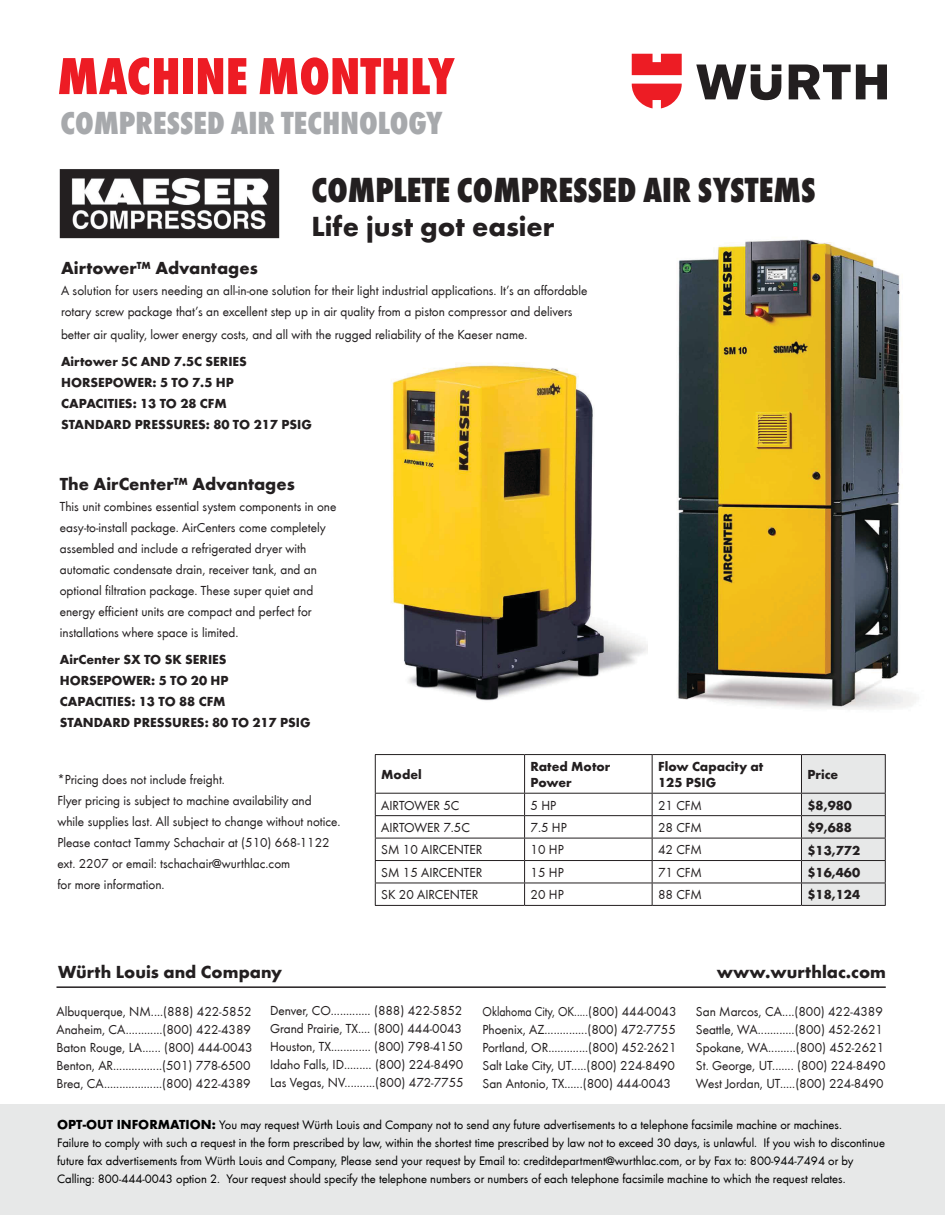
<style>
.page{position:relative;width:945px;height:1215px;background:#fff}
.page>*{position:absolute;margin:0;border:0;box-sizing:border-box;transform-origin:0 0}
.t1{font:800 condensed 54px "Wuerth";color:#ed1c24}
.t2{font:800 condensed 36px "Wuerth";color:#231f20}
.t3{font:800 condensed 33px "Wuerth";color:#a7a9ac}
.t4{font:700 28.5px "Wuerth";color:#231f20}
.t5{font:700 18px "Wuerth";color:#231f20}
.t6{font:13.5px/21px "Wuerth";color:#231f20}
.t7{font:700 13.5px/16.2px "Wuerth";color:#231f20}
.t8{font:13.5px "Wuerth";color:#231f20;scale:.9 1}
.t9{font:12.75px/18px "Wuerth";color:#000}
.s1{font-weight:700;font-size:13.5px}
</style>
<div class="page">
<svg style="left:696px;top:65px;width:191px;height:35px"></svg>
<svg style="left:632px;top:54px;width:50px;height:54px"></svg>
<hr style="left:57px;top:986px;width:829px;height:2px;background:#231f20">
<div style="left:0;top:1104px;width:945px;height:111px;background:#e7e8e8"></div>
<img style="left:391px;top:362px;width:256px;height:339px">
<img style="left:677px;top:239px;width:240px;height:471px">
<hr style="left:375px;top:754px;width:150px;height:1px;background:#231f20">
<hr style="left:375px;top:755px;width:1px;height:38px;background:#231f20">
<hr style="left:525px;top:754px;width:127px;height:1px;background:#231f20">
<hr style="left:524px;top:755px;width:1px;height:38px;background:#231f20">
<hr style="left:652px;top:754px;width:149px;height:1px;background:#231f20">
<hr style="left:652px;top:755px;width:1px;height:38px;background:#231f20">
<hr style="left:801px;top:754px;width:85px;height:1px;background:#231f20">
<hr style="left:375px;top:793px;width:150px;height:1px;background:#231f20">
<hr style="left:525px;top:793px;width:127px;height:1px;background:#231f20">
<hr style="left:652px;top:793px;width:149px;height:1px;background:#231f20">
<hr style="left:375px;top:815px;width:150px;height:1px;background:#231f20">
<hr style="left:525px;top:815px;width:127px;height:1px;background:#231f20">
<hr style="left:652px;top:815px;width:149px;height:1px;background:#231f20">
<hr style="left:375px;top:838px;width:150px;height:1px;background:#231f20">
<hr style="left:525px;top:838px;width:127px;height:1px;background:#231f20">
<hr style="left:652px;top:838px;width:149px;height:1px;background:#231f20">
<hr style="left:375px;top:860px;width:150px;height:1px;background:#231f20">
<hr style="left:525px;top:860px;width:127px;height:1px;background:#231f20">
<hr style="left:652px;top:860px;width:149px;height:1px;background:#231f20">
<hr style="left:375px;top:883px;width:150px;height:1px;background:#231f20">
<svg style="left:375px;top:794px;width:1px;height:111px"></svg>
<hr style="left:525px;top:883px;width:127px;height:1px;background:#231f20">
<svg style="left:524px;top:794px;width:1px;height:111px"></svg>
<hr style="left:652px;top:883px;width:149px;height:1px;background:#231f20">
<svg style="left:652px;top:794px;width:1px;height:111px"></svg>
<svg style="left:801px;top:755px;width:85px;height:150px;background:#dbdcdc"></svg>
<hr style="left:375px;top:905px;width:150px;height:1px;background:#231f20">
<hr style="left:525px;top:905px;width:127px;height:1px;background:#231f20">
<hr style="left:652px;top:905px;width:149px;height:1px;background:#231f20">
<hr style="left:801px;top:905px;width:85px;height:1px;background:#231f20">
<img style="left:59px;top:169px;width:221px;height:70px">
<p class="t1" style="left:57px;top:38px;width:399px">MACHINE MONTHLY</p>
<p class="t3" style="left:60px;top:99px;width:384px">COMPRESSED AIR TECHNOLOGY</p>
<p class="t2" style="left:312px;top:164px;width:506px">COMPLETE COMPRESSED AIR SYSTEMS</p>
<p class="t4" style="left:312px;top:205px;width:245px">Life just got easier</p>
<p class="t5" style="left:61px;top:255px;width:198px">Airtower™ Advantages</p>
<p class="t6" style="left:61px;top:280px;width:528px">A solution for users needing an all-in-one solution for their light industrial applications. It’s an affordable</p>
<p class="t6" style="left:61px;top:301px;width:513px">rotary screw package that’s an excellent step up in air quality from a piston compressor and delivers</p>
<p class="t6" style="left:61px;top:323px;width:468px">better air quality, lower energy costs, and all with the rugged reliability of the Kaeser name.</p>
<p class="t7" style="left:61px;top:352px;width:187px">Airtower 5C AND 7.5C SERIES</p>
<p class="t7" style="left:61px;top:373px;width:174px">HORSEPOWER: 5 TO 7.5 HP</p>
<p class="t7" style="left:61px;top:394px;width:167px">CAPACITIES: 13 TO 28 CFM</p>
<p class="t7" style="left:61px;top:415px;width:252px">STANDARD PRESSURES: 80 TO 217 PSIG</p>
<p class="t5" style="left:60px;top:471px;width:237px">The AirCenter™ Advantages</p>
<p class="t6" style="left:60px;top:495px;width:278px">This unit combines essential system components in one</p>
<p class="t6" style="left:60px;top:516px;width:268px">easy-to-install package. AirCenters come completely</p>
<p class="t6" style="left:60px;top:537px;width:248px">assembled and include a refrigerated dryer with</p>
<p class="t6" style="left:60px;top:558px;width:259px">automatic condensate drain, receiver tank, and an</p>
<p class="t6" style="left:60px;top:579px;width:255px">optional filtration package. These super quiet and</p>
<p class="t6" style="left:60px;top:600px;width:253px">energy efficient units are compact and perfect for</p>
<p class="t6" style="left:60px;top:621px;width:180px">installations where space is limited.</p>
<p class="t7" style="left:60px;top:650px;width:168px">AirCenter SX TO SK SERIES</p>
<p class="t7" style="left:60px;top:671px;width:170px">HORSEPOWER: 5 TO 20 HP</p>
<p class="t7" style="left:60px;top:692px;width:167px">CAPACITIES: 13 TO 88 CFM</p>
<p class="t7" style="left:60px;top:713px;width:252px">STANDARD PRESSURES: 80 TO 217 PSIG</p>
<p class="t6" style="left:57px;top:768px;width:169px">*Pricing does not include freight.</p>
<p class="t6" style="left:57px;top:789px;width:256px">Flyer pricing is subject to machine availability and</p>
<p class="t6" style="left:57px;top:810px;width:285px">while supplies last. All subject to change without notice.<br>Please contact Tammy Schachair at (510) 668-1122</p>
<p class="t6" style="left:57px;top:852px;width:234px">ext. 2207 or email: tschachair@wurthlac.com</p>
<p class="t6" style="left:57px;top:873px;width:109px">for more information.</p>
<p class="t7" style="left:381px;top:765px;width:42px">Model</p>
<p class="t7" style="left:531px;top:757px;width:81px">Rated Motor<br>Power</p>
<p class="t7" style="left:658px;top:757px;width:107px">Flow Capacity at</p>
<p class="t7" style="left:658px;top:774px;width:60px">125 PSIG</p>
<p class="t7" style="left:807px;top:765px;width:32px">Price</p>
<p class="t6" style="left:381px;top:794px;width:80px">AIRTOWER 5C</p>
<p class="t6" style="left:531px;top:794px;width:27px">5 HP</p>
<p class="t6" style="left:658px;top:794px;width:45px">21 CFM</p>
<p class="t7" style="left:807px;top:796px;width:46px">$8,980</p>
<p class="t6" style="left:381px;top:816px;width:90px">AIRTOWER 7.5C</p>
<p class="t6" style="left:531px;top:816px;width:38px">7.5 HP</p>
<p class="t6" style="left:658px;top:816px;width:45px">28 CFM</p>
<p class="t7" style="left:807px;top:818px;width:46px">$9,688</p>
<p class="t6" style="left:381px;top:839px;width:103px">SM 10 AIRCENTER</p>
<p class="t6" style="left:531px;top:839px;width:35px">10 HP</p>
<p class="t6" style="left:658px;top:839px;width:45px">42 CFM</p>
<p class="t7" style="left:807px;top:841px;width:54px">$13,772</p>
<p class="t6" style="left:381px;top:861px;width:103px">SM 15 AIRCENTER</p>
<p class="t6" style="left:531px;top:861px;width:35px">15 HP</p>
<p class="t6" style="left:658px;top:861px;width:45px">71 CFM</p>
<p class="t7" style="left:807px;top:863px;width:54px">$16,460</p>
<p class="t6" style="left:381px;top:884px;width:99px">SK 20 AIRCENTER</p>
<p class="t6" style="left:531px;top:884px;width:35px">20 HP</p>
<p class="t6" style="left:658px;top:884px;width:45px">88 CFM</p>
<p class="t7" style="left:807px;top:886px;width:54px">$18,124</p>
<p class="t5" style="left:58px;top:959px;width:226px">Würth Louis and Company</p>
<p class="t5" style="left:717px;top:959px;width:171px">www.wurthlac.com</p>
<p class="t6" style="left:57px;top:1000px;width:197px">Albuquerque, NM....(888) 422-5852</p>
<p class="t6" style="left:57px;top:1019px;width:198px;line-height:18px">Anaheim, CA............(800) 422-4389<br>Baton Rouge, LA...... (800) 444-0043</p>
<p class="t6" style="left:57px;top:1054px;width:196px">Benton, AR................(501) 778-6500</p>
<p class="t6" style="left:57px;top:1072px;width:196px">Brea, CA...................(800) 422-4389</p>
<p class="t6" style="left:270px;top:1000px;width:194px">Denver, CO............. (888) 422-5852</p>
<p class="t6" style="left:270px;top:1018px;width:194px">Grand Prairie, TX.... (800) 444-0043</p>
<p class="t6" style="left:270px;top:1036px;width:194px">Houston, TX............. (800) 798-4150</p>
<p class="t6" style="left:270px;top:1054px;width:195px">Idaho Falls, ID......... (800) 224-8490</p>
<p class="t6" style="left:270px;top:1072px;width:195px">Las Vegas, NV..........(800) 472-7755</p>
<p class="t8" style="left:483px;top:1002px;width:217px">Oklahoma City, OK.....(800) 444-0043</p>
<p class="t6" style="left:483px;top:1018px;width:195px">Phoenix, AZ..............(800) 472-7755</p>
<p class="t6" style="left:483px;top:1036px;width:196px">Portland, OR.............(800) 452-2621</p>
<p class="t6" style="left:483px;top:1054px;width:194px">Salt Lake City, UT.....(800) 224-8490</p>
<p class="t6" style="left:483px;top:1072px;width:190px">San Antonio, TX......(800) 444-0043</p>
<p class="t6" style="left:696px;top:1000px;width:188px">San Marcos, CA....(800) 422-4389</p>
<p class="t6" style="left:696px;top:1018px;width:189px">Seattle, WA............(800) 452-2621</p>
<p class="t6" style="left:696px;top:1036px;width:190px">Spokane, WA.........(800) 452-2621</p>
<p class="t6" style="left:696px;top:1054px;width:191px">St. George, UT....... (800) 224-8490</p>
<p class="t6" style="left:696px;top:1072px;width:189px">West Jordan, UT.....(800) 224-8490</p>
<p class="t9" style="left:57px;top:1115px;width:786px"><span class="s1">OPT-OUT INFORMATION:</span> You may request Würth Louis and Company not to send any future advertisements to a telephone facsimile machine or machines.</p>
<p class="t9" style="left:57px;top:1133px;width:829px">Failure to comply with such a request in the form prescribed by law, within the shortest time prescribed by law not to exceed 30 days, is unlawful. If you wish to discontinue future fax advertisements from Würth Louis and Company, Please send your request by Email to: creditdepartment@wurthlac.com, or by Fax to: 800-944-7494 or by</p>
<p class="t9" style="left:57px;top:1169px;width:790px">Calling: 800-444-0043 option 2. Your request should specify the telephone numbers or numbers of each telephone facsimile machine to which the request relates.</p>
</div>
